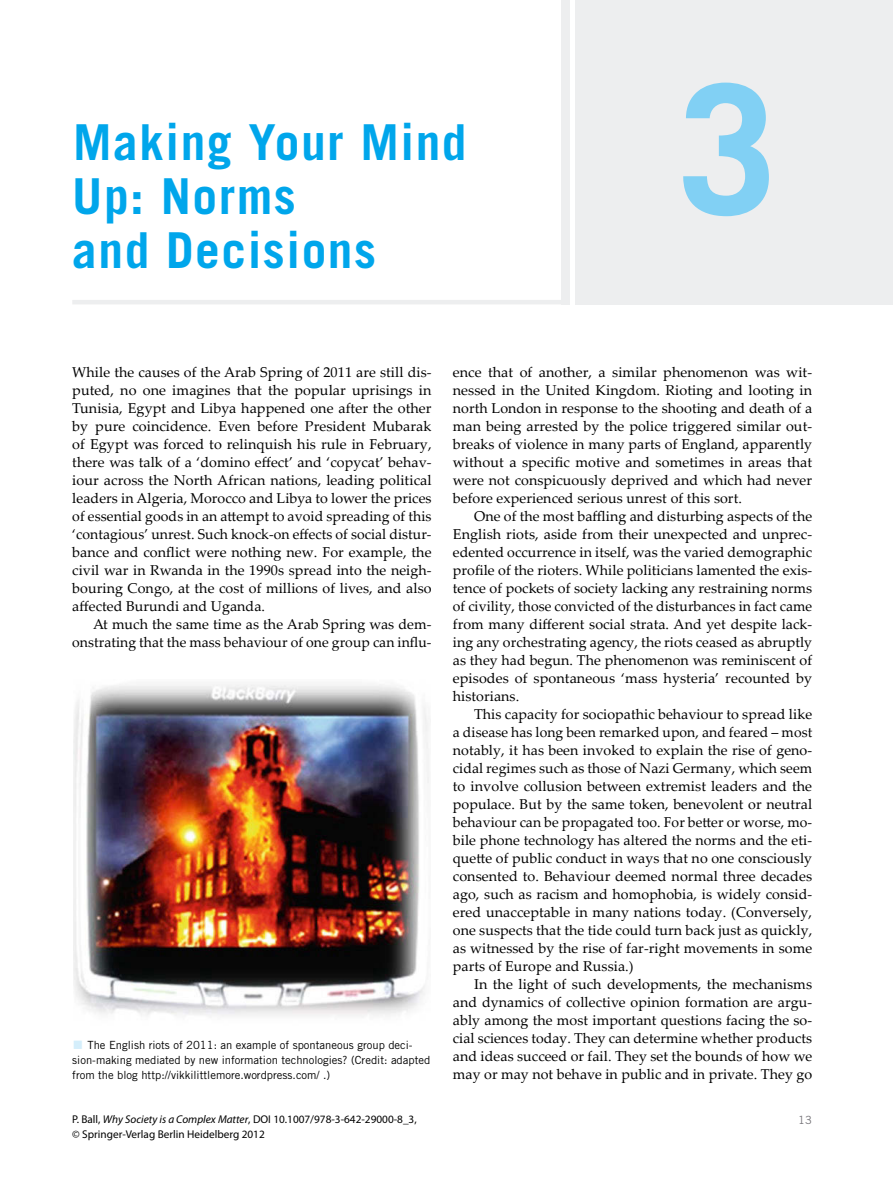
<style>
.page{position:relative;width:893px;height:1187px;background:#fff}
.page>*{position:absolute;margin:0;border:0;box-sizing:border-box;transform-origin:0 0}
.Chapternumber{font:700 180px "Trade Gothic LT Std";color:#81d0f4}
.Chaptertitle{font:700 49.5px/54px "Trade Gothic LT Std";letter-spacing:.03em;color:#00a6eb}
.Bodytext-2{font:14.25px/18px "Palatino Linotype";letter-spacing:.005em;color:#000;text-align:justify}
.Bodytext-1{font:14.25px/18px "Palatino Linotype";letter-spacing:.005em;color:#000;text-align:justify}
.t1{font:11.25px/15px "Trade Gothic LT Std";color:#000}
.t2{font:11.25px "Myriad Pro";color:#000}
.Pagina_Right{font:11.25px "Trade Gothic LT Std";color:#757378}
.s1{font-family:"Minion Pro";font-size:28.5px;color:#d4eefb}
.s2{font-style:italic}
</style>
<div class="page">
<div style="left:561px;top:0;width:332px;height:304px;background:#edeeef"></div>
<hr style="left:570px;top:0;width:4px;height:332px;background:#fff">
<hr style="left:72px;top:300px;width:489px;height:4px;background:#edeeef">
<img style="left:73px;top:684px;width:356px;height:332px">
<p class="Chaptertitle" style="left:72px;top:115px;width:396px">Making Your Mind<br>Up: Norms<br>and Decisions</p>
<p class="Chapternumber" style="left:677px;top:40px;width:102px">3</p>
<p class="Bodytext-1" style="left:72px;top:362px;width:361px">While the causes of the Arab Spring of 2011 are still dis&shy;puted, no one imagines that the popular uprisings in Tunisia, Egypt and Libya happened one after the other by pure coincidence. Even before President Mubarak of Egypt was forced to relinquish his rule in February, there was talk of a ‘domino effect’ and ‘copycat’ behav&shy;iour across the North African nations, leading political leaders in Algeria, Morocco and Libya to lower the prices of essential goods in an attempt to avoid spreading of this ‘contagious’ unrest. Such knock-on effects of social distur&shy;bance and conflict were nothing new. For example, the civil war in Rwanda in the 1990s spread into the neigh&shy;bouring Congo, at the cost of millions of lives, and also affected Burundi and Uganda.</p>
<p class="Bodytext-2" style="left:72px;top:614px;width:361px;text-align:right">At much the same time as the Arab Spring was dem&shy;onstrating that the mass behaviour of one group can influ-</p>
<p class="t1" style="left:72px;top:1037px;width:360px"><span class="s1">■</span> The English riots of 2011: an example of spontaneous group deci&shy;sion-making mediated by new information technologies? (Credit: adapted from the blog http://vikkilittlemore.wordpress.com/ .)</p>
<p class="Bodytext-2" style="left:453px;top:362px;width:361px">ence that of another, a similar phenomenon was wit&shy;nessed in the United Kingdom. Rioting and looting in north London in response to the shooting and death of a man being arrested by the police triggered similar out&shy;breaks of violence in many parts of England, apparently without a specific motive and sometimes in areas that were not conspicuously deprived and which had never before experienced serious unrest of this sort.</p>
<p class="Bodytext-2" style="left:453px;top:506px;width:361px;text-indent:21px">One of the most baffling and disturbing aspects of the English riots, aside from their unexpected and unprec&shy;edented occurrence in itself, was the varied demographic profile of the rioters. While politicians lamented the exis&shy;tence of pockets of society lacking any restraining norms of civility, those convicted of the disturbances in fact came from many different social strata. And yet despite lack&shy;ing any orchestrating agency, the riots ceased as abruptly as they had begun. The phenomenon was reminiscent of episodes of spontaneous ‘mass hysteria’ recounted by historians.</p>
<p class="Bodytext-2" style="left:453px;top:704px;width:361px;text-indent:21px">This capacity for sociopathic behaviour to spread like a disease has long been remarked upon, and feared – most notably, it has been invoked to explain the rise of geno&shy;cidal regimes such as those of Nazi Germany, which seem to involve collusion between extremist leaders and the populace. But by the same token, benevolent or neutral behaviour can be propagated too. For better or worse, mo&shy;bile phone technology has altered the norms and the eti&shy;quette of public conduct in ways that no one consciously consented to. Behaviour deemed normal three decades ago, such as racism and homophobia, is widely consid&shy;ered unacceptable in many nations today. (Conversely, one suspects that the tide could turn back just as quickly, as witnessed by the rise of far-right movements in some parts of Europe and Russia.)</p>
<p class="Bodytext-2" style="left:453px;top:974px;width:361px;text-indent:21px">In the light of such developments, the mechanisms and dynamics of collective opinion formation are argu&shy;ably among the most important questions facing the so&shy;cial sciences today. They can determine whether products and ideas succeed or fail. They set the bounds of how we may or may not behave in public and in private. They go</p>
<p class="t2" style="left:72px;top:1112px;width:346px">P. Ball, <span class="s2">Why Society is a Complex Matter</span>, DOI 10.1007/978-3-642-29000-8_3,</p>
<p class="Pagina_Right" style="left:798px;top:1113px;width:16px">13</p>
<p class="t2" style="left:72px;top:1127px;width:194px">© Springer-Verlag Berlin Heidelberg 2012</p>
</div>
